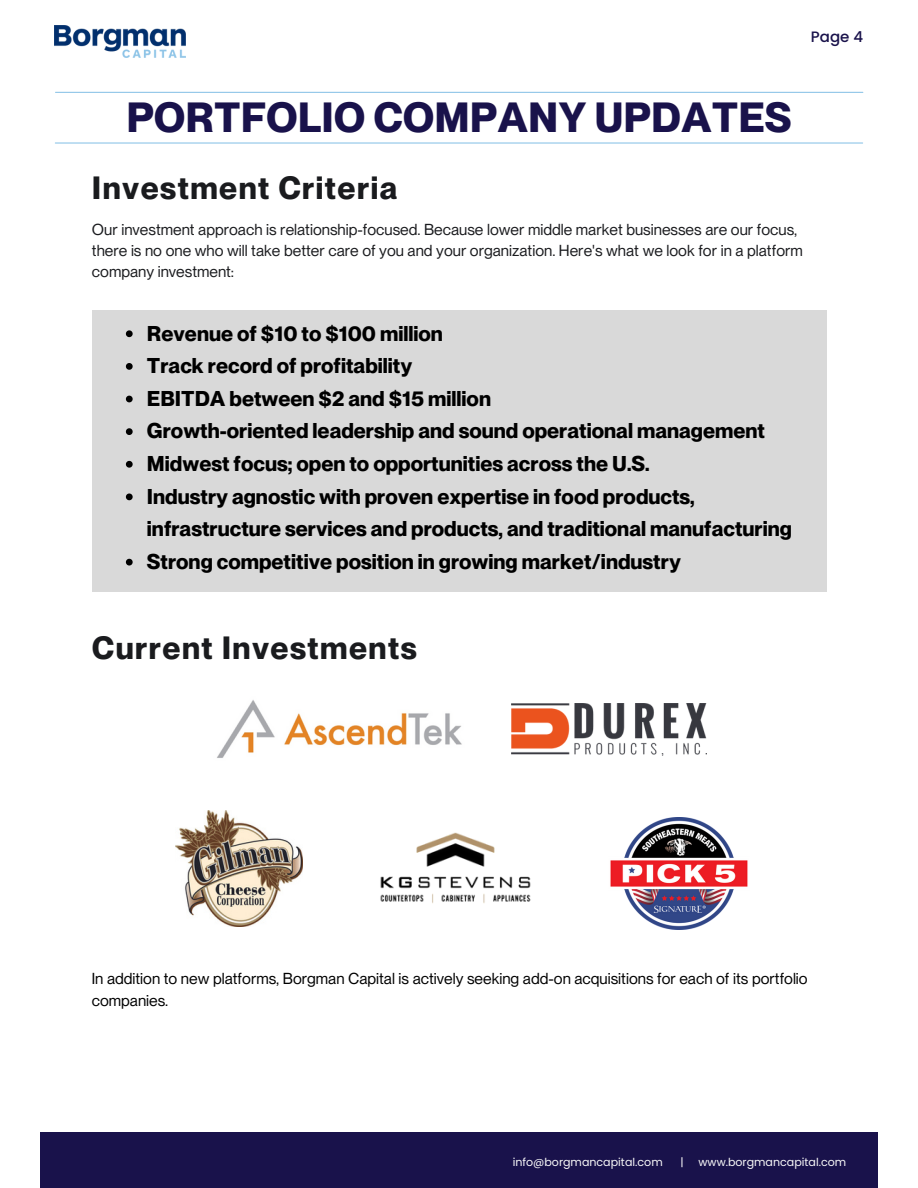
<style>
.page{position:relative;width:918px;height:1188px;background:#fff}
.page>*{position:absolute;margin:0;border:0;box-sizing:border-box;transform-origin:0 0}
.t1{font:700 41.25px "PP Neue Montreal";color:#19124b}
.t2{font:700 31.5px "PP Neue Montreal";letter-spacing:.045em;color:#1a1b1e}
.t3{font:700 21px/32.7px "PP Neue Montreal";color:#000}
.t4{font:15.6px/21.3px "PP Neue Montreal";color:#1a1b1e}
.t5{font:15.6px/21.3px "PP Neue Montreal";color:#000}
.t6{font:500 15px "Poppins";color:#19124b}
.t7{font:700 13.65px "PP Neue Montreal";color:#fff}
.t8{font:11.1px "Poppins";color:#f9f9f9}
</style>
<div class="page">
<hr style="left:55px;top:142px;width:808px;height:2px;background:#8fc5e8">
<div style="left:40px;top:1132px;width:838px;height:56px;background:#19124b"></div>
<hr style="left:56px;top:92px;width:807px;height:1px;background:#8fc5e8">
<img style="left:55px;top:25px;width:130px;height:33px">
<div style="left:92px;top:310px;width:734px;height:281px;background:#d9d9d9"></div>
<svg style="left:126px;top:330px;width:7px;height:7px"></svg>
<svg style="left:126px;top:363px;width:7px;height:7px"></svg>
<svg style="left:126px;top:396px;width:7px;height:6px"></svg>
<svg style="left:126px;top:428px;width:7px;height:7px"></svg>
<svg style="left:126px;top:461px;width:7px;height:7px"></svg>
<svg style="left:126px;top:494px;width:7px;height:6px"></svg>
<svg style="left:126px;top:559px;width:7px;height:7px"></svg>
<img style="left:512px;top:704px;width:195px;height:51px">
<img style="left:217px;top:700px;width:245px;height:58px">
<img style="left:610px;top:817px;width:138px;height:113px">
<img style="left:175px;top:811px;width:127px;height:116px">
<img style="left:380px;top:832px;width:151px;height:72px">
<h5 class="t6" style="left:811px;top:26px;width:54px">Page 4</h5>
<h4 class="t1" style="left:126px;top:92px;width:667px">PORTFOLIO COMPANY UPDATES</h4>
<h2 class="t2" style="left:92px;top:169px;width:307px">Investment Criteria</h2>
<h3 class="t4" style="left:92px;top:218px;width:712px">Our investment approach is relationship-focused. Because lower middle market businesses are our focus, there is no one who will take better care of you and your organization. Here's what we look for in a platform company investment:</h3>
<h3 class="t3" style="left:147px;top:317px;width:298px">Revenue of $10 to $100 million</h3>
<h3 class="t3" style="left:147px;top:349px;width:267px">Track record of profitability</h3>
<h3 class="t3" style="left:147px;top:382px;width:346px">EBITDA between $2 and $15 million</h3>
<h3 class="t3" style="left:147px;top:415px;width:620px">Growth-oriented leadership and sound operational management</h3>
<h3 class="t3" style="left:147px;top:447px;width:504px">Midwest focus; open to opportunities across the U.S.</h3>
<h3 class="t3" style="left:147px;top:480px;width:647px">Industry agnostic with proven expertise in food products, infrastructure services and products, and traditional manufacturing</h3>
<h2 class="t3" style="left:147px;top:545px;width:535px">Strong competitive position in growing market/industry</h2>
<h5 class="t2" style="left:92px;top:629px;width:327px">Current Investments</h5>
<h6 class="t5" style="left:92px;top:968px;width:717px">In addition to new platforms, Borgman Capital is actively seeking add-on acquisitions for each of its portfolio companies.</h6>
<p class="t7" style="left:791px;top:1148px;width:45px">Page 5</p>
<h1 class="t8" style="left:513px;top:1154px;width:152px">info@borgmancapital.com</h1>
<h1 class="t8" style="left:681px;top:1154px;width:5px">|</h1>
<h1 class="t8" style="left:699px;top:1154px;width:149px">www.borgmancapital.com</h1>
</div>
